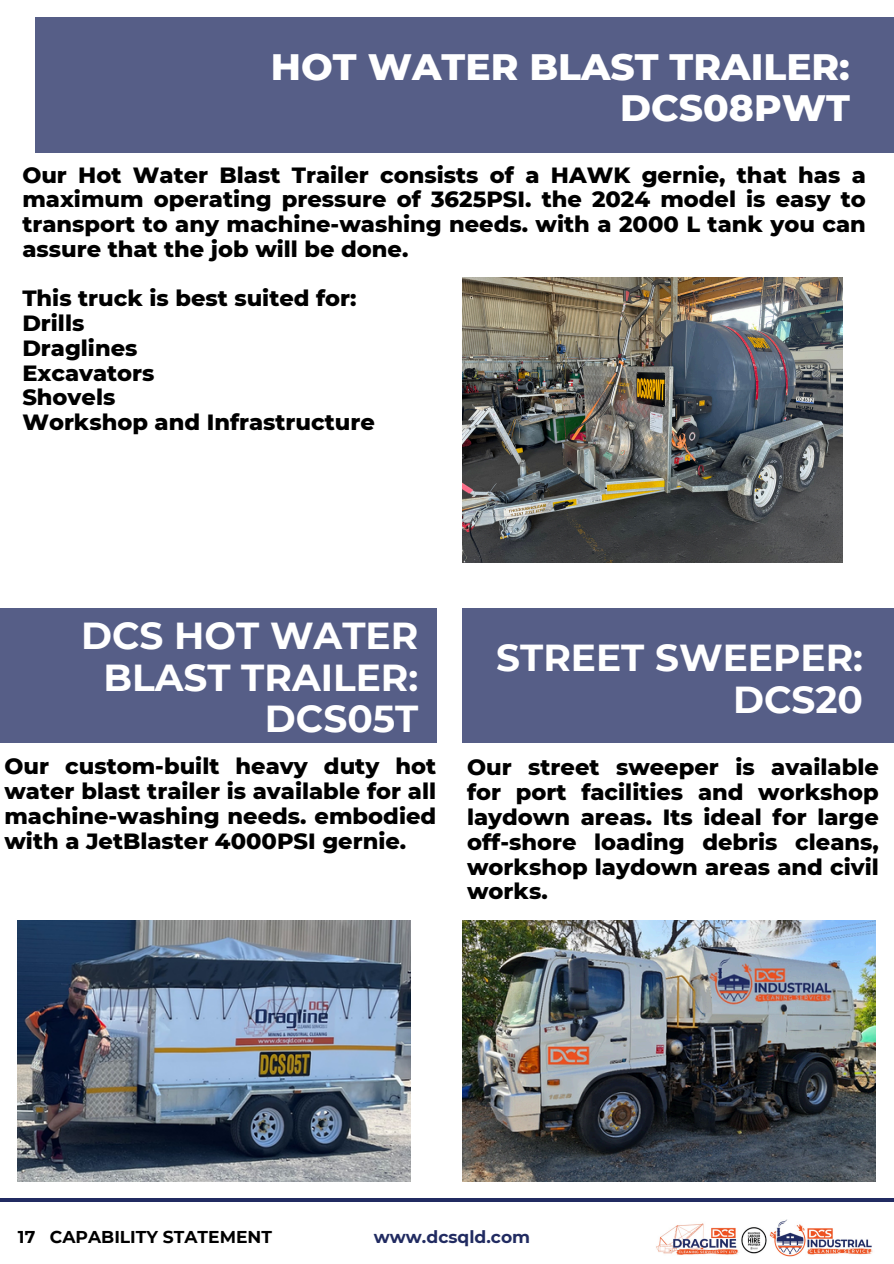
<style>
.page{position:relative;width:894px;height:1264px;background:#fff}
.page>*{position:absolute;margin:0;border:0;box-sizing:border-box;transform-origin:0 0}
.t1{font:700 37.5px/41.7px "Montserrat";color:#fff;text-align:right}
.t2{font:800 37.5px/41.7px "Montserrat";color:#fff;text-align:right}
.t3{font:800 22.5px/24.8px "Montserrat";color:#000;text-align:justify}
.t4{font:700 17.1px "Montserrat";color:#000}
.t5{font:700 17.1px "Montserrat";color:#212b61}
</style>
<div class="page">
<img style="left:656px;top:1219px;width:217px;height:37px">
<hr style="left:0;top:1198px;width:893px;height:3px;background:#212b61">
<div style="left:35px;top:18px;width:858px;height:134px;background:#565e87"></div>
<div style="left:462px;top:608px;width:431px;height:135px;background:#565e87"></div>
<img style="left:462px;top:920px;width:413px;height:261px">
<div style="left:0;top:608px;width:435px;height:135px;background:#565e87"></div>
<img style="left:18px;top:920px;width:393px;height:261px">
<img style="left:462px;top:278px;width:379px;height:284px">
<p class="t2" style="left:271px;top:45px;width:580px">HOT WATER BLAST TRAILER:<br>DCS08PWT</p>
<p class="t3" style="left:22px;top:162px;width:844px">Our Hot Water Blast Trailer consists of a HAWK gernie, that has a maximum operating pressure of 3625PSI. the 2024 model is easy to transport to any machine-washing needs. with a 2000 L tank you can assure that the job will be done.</p>
<p class="t3" style="left:22px;top:286px;width:354px;text-align:left">This truck is best suited for:<br>Drills<br>Draglines<br>Excavators<br>Shovels<br>Workshop and Infrastructure</p>
<h2 class="t1" style="left:81px;top:614px;width:338px">DCS HOT WATER<br>BLAST TRAILER:<br>DCS05T</h2>
<p class="t3" style="left:4px;top:754px;width:433px">Our custom-built heavy duty hot water blast trailer is available for all machine-washing needs. embodied with a JetBlaster 4000PSI gernie.</p>
<h1 class="t1" style="left:496px;top:636px;width:368px">STREET SWEEPER:<br>DCS20</h1>
<h2 class="t3" style="left:467px;top:755px;width:413px">Our street sweeper is available for port facilities and workshop laydown areas. Its ideal for large off-shore loading debris cleans, workshop laydown areas and civil works.</h2>
<h1 class="t4" style="left:18px;top:1226px;width:255px">17 CAPABILITY STATEMENT</h1>
<h1 class="t5" style="left:374px;top:1226px;width:158px">www.dcsqld.com</h1>
</div>
